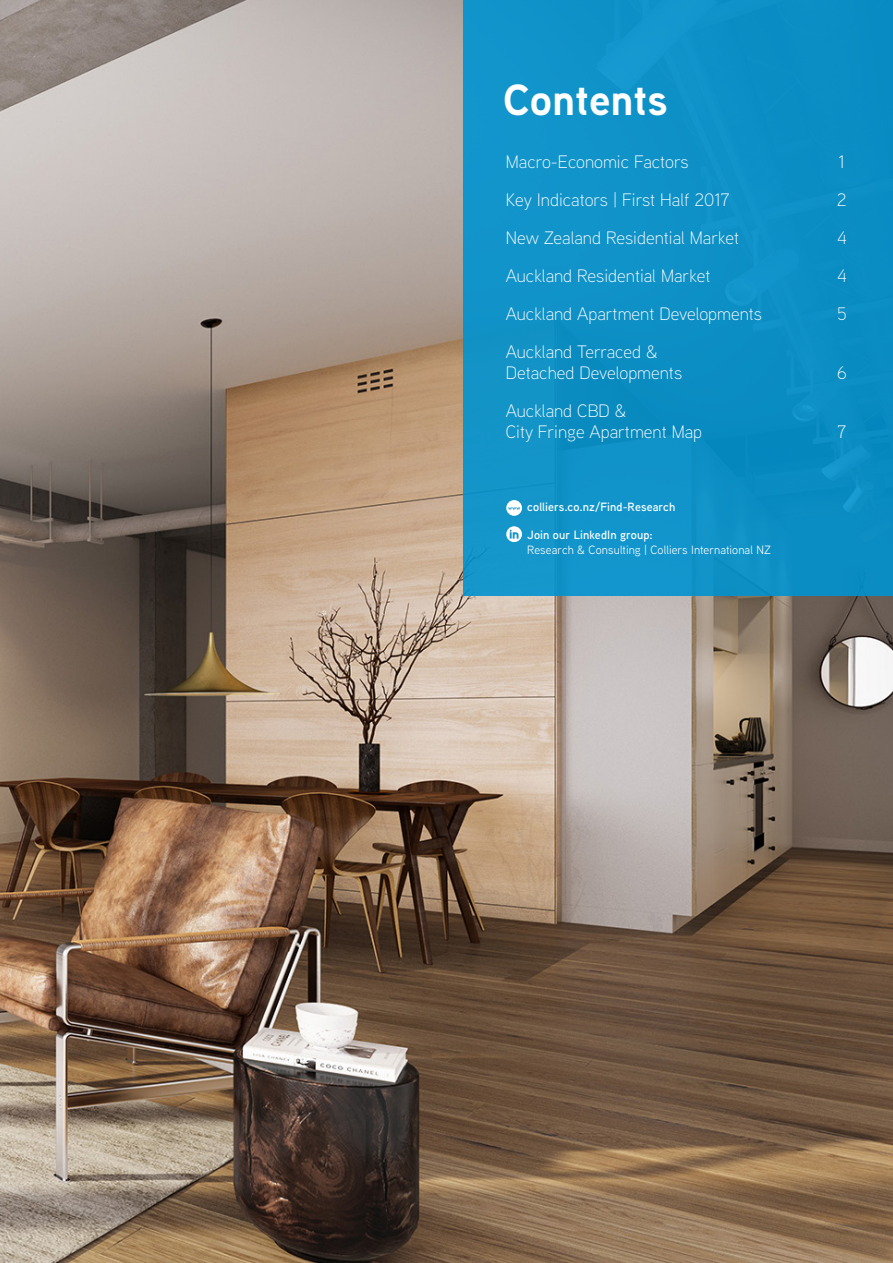
<style>
.page{position:relative;width:893px;height:1263px;background:#fff}
.page>*{position:absolute;margin:0;border:0;box-sizing:border-box;transform-origin:0 0}
.t1{font:700 43.5px "Aaux Next";color:#fff}
.t2{font:300 18px/21px "Aaux Next";color:#fff}
.t3{font:600 12px "Aaux Next";letter-spacing:.01em;color:#fff}
.t4{font:12px "Aaux Next";letter-spacing:.005em;color:#fff}
</style>
<div class="page">
<img style="left:0;top:0;width:893px;height:1263px">
<div style="left:463px;top:0;width:430px;height:595px;background:#0e91c6"></div>
<svg style="left:506px;top:500px;width:16px;height:16px"></svg>
<svg style="left:506px;top:526px;width:16px;height:16px"></svg>
<h1 class="t1" style="left:503px;top:70px;width:166px">Contents</h1>
<p class="t2" style="left:506px;top:150px;width:184px">Macro-Economic Factors</p>
<p class="t2" style="left:839px;top:150px;width:8px">1</p>
<p class="t2" style="left:506px;top:188px;width:225px">Key Indicators | First Half 2017</p>
<p class="t2" style="left:837px;top:188px;width:11px">2</p>
<p class="t2" style="left:506px;top:227px;width:235px">New Zealand Residential Market</p>
<p class="t2" style="left:837px;top:227px;width:11px">4</p>
<p class="t2" style="left:506px;top:265px;width:206px">Auckland Residential Market</p>
<p class="t2" style="left:837px;top:265px;width:11px">4</p>
<p class="t2" style="left:506px;top:303px;width:258px">Auckland Apartment Developments</p>
<p class="t2" style="left:837px;top:303px;width:11px">5</p>
<p class="t2" style="left:506px;top:341px;width:178px">Auckland Terraced &amp;<br>Detached Developments</p>
<p class="t2" style="left:837px;top:362px;width:11px">6</p>
<p class="t2" style="left:506px;top:400px;width:198px">Auckland CBD &amp;<br>City Fringe Apartment Map</p>
<p class="t3" style="left:527px;top:499px;width:150px">colliers.co.nz/Find-Research</p>
<p class="t3" style="left:527px;top:527px;width:127px">Join our LinkedIn group:</p>
<p class="t4" style="left:527px;top:542px;width:245px">Research &amp; Consulting | Colliers International NZ</p>
<p class="t2" style="left:837px;top:421px;width:10px">7</p>
</div>
